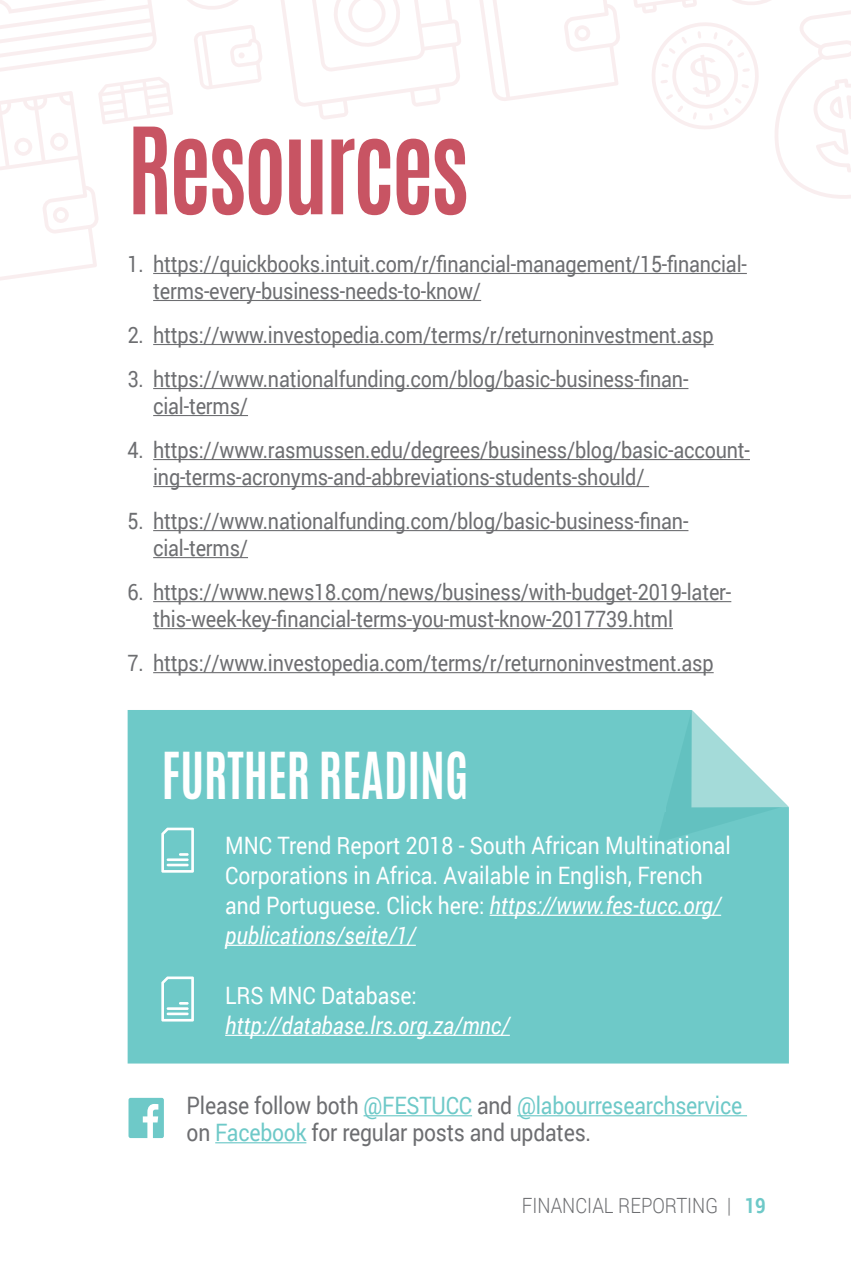
<style>
.page{position:relative;width:851px;height:1276px;background:#fff}
.page>*{position:absolute;margin:0;border:0;box-sizing:border-box;transform-origin:0 0}
.t1{font:700 102px "Antonio";letter-spacing:-.03em;color:#c85463;scale:.88 1}
.t2{font:700 54px "Antonio";color:#fff;scale:.88 1}
.t3{font:24px/30px "Roboto";color:#fff;scale:.88 1}
.t4{font:24px/27px "Roboto";letter-spacing:-.01em;color:#6d6e71;scale:.88 1}
.t5{font:italic 24px "Roboto";color:#fff;scale:.88 1}
.t6{font:22.5px/27px "Roboto";letter-spacing:-.01em;color:#6d6e71;scale:.88 1}
.t7{font:300 21px "Roboto";color:#6d6e71;scale:.88 1}
.s1{font-style:italic}
.s2{color:#6ec9c8}
.s3{font-weight:700;color:#6ec9c8}
</style>
<div class="page">
<svg style="left:281px;top:0;width:180px;height:119px"></svg>
<svg style="left:0;top:0;width:262px;height:280px"></svg>
<svg style="left:479px;top:0;width:371px;height:199px"></svg>
<hr style="left:153px;top:273px;width:593px;height:1px;background:#6d6e71">
<hr style="left:153px;top:300px;width:328px;height:1px;background:#6d6e71">
<hr style="left:153px;top:344px;width:560px;height:1px;background:#6d6e71">
<hr style="left:153px;top:388px;width:535px;height:1px;background:#6d6e71">
<hr style="left:153px;top:415px;width:95px;height:1px;background:#6d6e71">
<hr style="left:153px;top:459px;width:596px;height:1px;background:#6d6e71">
<hr style="left:153px;top:486px;width:496px;height:1px;background:#6d6e71">
<hr style="left:153px;top:530px;width:535px;height:1px;background:#6d6e71">
<hr style="left:153px;top:557px;width:95px;height:1px;background:#6d6e71">
<hr style="left:153px;top:601px;width:578px;height:1px;background:#6d6e71">
<hr style="left:153px;top:628px;width:520px;height:1px;background:#6d6e71">
<hr style="left:153px;top:672px;width:560px;height:1px;background:#6d6e71">
<div style="left:128px;top:710px;width:660px;height:353px;background:#6ec9c8"></div>
<svg style="left:656px;top:710px;width:132px;height:133px"></svg>
<div style="left:162px;top:737px;width:503px;height:74px;background:#6ec9c8"></div>
<hr style="left:489px;top:914px;width:232px;height:2px;background:#fff">
<hr style="left:225px;top:944px;width:191px;height:2px;background:#fff">
<hr style="left:225px;top:1034px;width:284px;height:2px;background:#fff">
<hr style="left:363px;top:1115px;width:109px;height:1px;background:#6ec9c8">
<hr style="left:517px;top:1115px;width:230px;height:1px;background:#6ec9c8">
<hr style="left:215px;top:1142px;width:91px;height:1px;background:#6ec9c8">
<svg style="left:128px;top:1098px;width:36px;height:40px"></svg>
<svg style="left:161px;top:827px;width:33px;height:45px"></svg>
<svg style="left:161px;top:976px;width:33px;height:45px"></svg>
<h1 class="t1" style="left:128px;top:93px;width:389px">Resources</h1>
<p class="t6" style="left:153px;top:249px;width:676px;text-indent:-26px">1. https://quickbooks.intuit.com/r/financial-management/15-financial&shy;terms-every-business-needs-to-know/</p>
<p class="t6" style="left:128px;top:320px;width:667px">2. https://www.investopedia.com/terms/r/returnoninvestment.asp</p>
<p class="t6" style="left:153px;top:364px;width:609px;text-indent:-25px">3. https://www.nationalfunding.com/blog/basic-business-finan&shy;cial-terms/</p>
<p class="t6" style="left:153px;top:435px;width:679px;text-indent:-26px">4. https://www.rasmussen.edu/degrees/business/blog/basic-account&shy;ing-terms-acronyms-and-abbreviations-students-should/</p>
<p class="t6" style="left:153px;top:506px;width:609px;text-indent:-26px">5. https://www.nationalfunding.com/blog/basic-business-finan&shy;cial-terms/</p>
<p class="t6" style="left:153px;top:577px;width:658px;text-indent:-26px">6. https://www.news18.com/news/business/with-budget-2019-later&shy;this-week-key-financial-terms-you-must-know-2017739.html</p>
<p class="t6" style="left:128px;top:648px;width:667px">7. https://www.investopedia.com/terms/r/returnoninvestment.asp</p>
<h2 class="t2" style="left:162px;top:734px;width:349px">FURTHER READING</h2>
<p class="t3" style="left:225px;top:829px;width:576px">MNC Trend Report 2018 - South African Multinational Corporations in Africa. Available in English, French and Portuguese. Click here: <span class="s1">https://www.fes-tucc.org/ publications/seite/1/</span></p>
<p class="t3" style="left:225px;top:979px;width:219px">LRS MNC Database:</p>
<p class="t5" style="left:225px;top:1008px;width:325px">http://database.lrs.org.za/mnc/</p>
<p class="t4" style="left:186px;top:1091px;width:632px">Please follow both <span class="s2">@FESTUCC</span> and <span class="s2">@labourresearchservice </span>on <span class="s2">Facebook</span> for regular posts and updates.</p>
<p class="t7" style="left:521px;top:1191px;width:279px">FINANCIAL REPORTING | <span class="s3">19</span></p>
</div>
